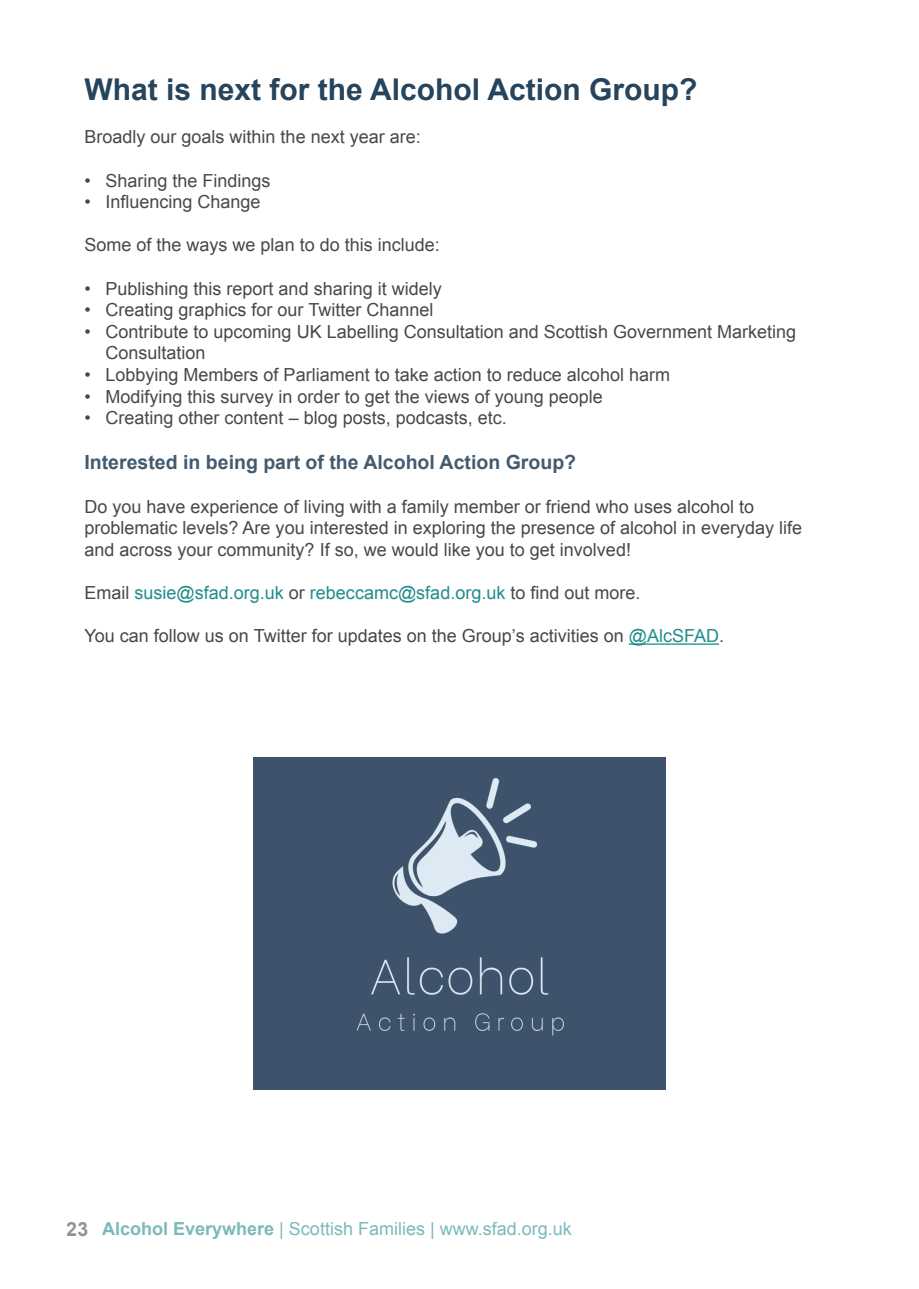
<style>
.page{position:relative;width:919px;height:1289px;background:#fff}
.page>*{position:absolute;margin:0;border:0;box-sizing:border-box;transform-origin:0 0}
.t1{font:700 30px "Arial";color:#26445c}
.t2{font:700 19.5px "Arial";color:#425b70}
.t3{font:18px/21.6px "Arial";color:#46494c}
.t4{font:18px "Arial";color:#228c8c}
.s1{color:#46494c}
.s2{color:#228c8c}
.s3{font-weight:700;font-size:19.5px;color:#45494c}
.s4{font-weight:700}
</style>
<div class="page">
<hr style="left:628px;top:643px;width:91px;height:1px;background:#228c8c">
<div style="left:254px;top:758px;width:411px;height:331px;background:#3e536b"></div>
<p class="t1" style="left:84px;top:70px;width:614px">What is next for the Alcohol Action Group?</p>
<p class="t3" style="left:84px;top:126px;width:338px">Broadly our goals within the next year are:</p>
<p class="t3" style="left:84px;top:170px;width:188px">• Sharing the Findings</p>
<p class="t3" style="left:84px;top:191px;width:178px">• Influencing Change</p>
<p class="t3" style="left:84px;top:234px;width:357px">Some of the ways we plan to do this include:</p>
<p class="t3" style="left:84px;top:278px;width:359px">• Publishing this report and sharing it widely</p>
<p class="t3" style="left:84px;top:299px;width:350px">• Creating graphics for our Twitter Channel</p>
<p class="t3" style="left:105px;top:321px;width:692px;text-indent:-21px">• Contribute to upcoming UK Labelling Consultation and Scottish Government Marketing<br>Consultation</p>
<p class="t3" style="left:84px;top:364px;width:587px">• Lobbying Members of Parliament to take action to reduce alcohol harm</p>
<p class="t3" style="left:84px;top:386px;width:520px">• Modifying this survey in order to get the views of young people</p>
<p class="t3" style="left:84px;top:407px;width:424px">• Creating other content – blog posts, podcasts, etc.</p>
<p class="t2" style="left:84px;top:449px;width:493px">Interested in being part of the Alcohol Action Group?</p>
<p class="t3" style="left:84px;top:495px;width:671px">Do you have experience of living with a family member or friend who uses alcohol to</p>
<p class="t3" style="left:84px;top:517px;width:719px">problematic levels? Are you interested in exploring the presence of alcohol in everyday life and across your community? If so, we would like you to get involved!</p>
<p class="t4" style="left:84px;top:581px;width:557px"><span class="s1">Email</span> susie@sfad.org.uk <span class="s1">or</span> rebeccamc@sfad.org.uk <span class="s1">to find out more.</span></p>
<p class="t3" style="left:84px;top:625px;width:641px">You can follow us on Twitter for updates on the Group’s activities on <span class="s2">@AlcSFAD</span>.</p>
<p class="t4" style="left:67px;top:1217px;width:506px"><span class="s3">23</span> <span class="s4">Alcohol Everywhere</span> | Scottish Families | www.sfad.org.uk</p>
</div>
